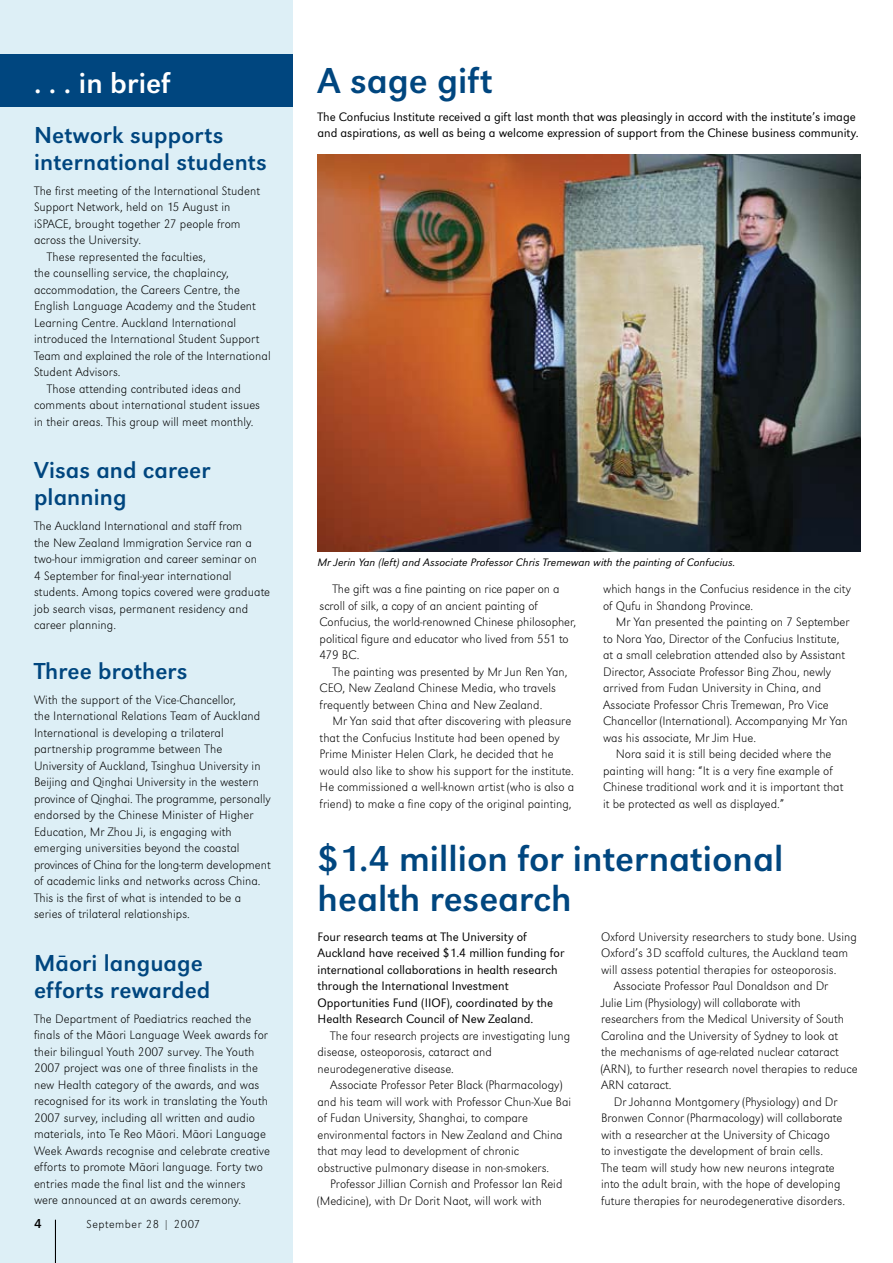
<style>
.page{position:relative;width:893px;height:1263px;background:#fff}
.page>*{position:absolute;margin:0;border:0;box-sizing:border-box;transform-origin:0 0}
.t1{font:37.5px/40.5px "Grot Macron Reg";color:#00467f}
.t2{font:30px "Grot Macron Reg";color:#fff}
.t3{font:24px/27px "Grot Macron Reg";letter-spacing:.005em;color:#00467f}
.t4{font:13.5px "Grot Macron Reg";color:#000}
.t5{font:12.75px/16.5px "Grot Macron Extra Lt";color:#000}
.t6{font:300 12.75px/16.5px "Grot Macron";color:#000}
.t7{font:12px "Grot Macron Extra Lt";letter-spacing:.05em;color:#000}
.t8{font:11.25px "Grot Macron Light Ita";letter-spacing:.005em;color:#000}
</style>
<div class="page">
<div style="left:0;top:0;width:292px;height:1263px;background:#ddeff6"></div>
<hr style="left:55px;top:1220px;width:1px;height:43px;background:#000">
<div style="left:0;top:54px;width:292px;height:52px;background:#00467f"></div>
<img style="left:317px;top:155px;width:543px;height:396px">
<h2 class="t2" style="left:34px;top:66px;width:138px">. . . in brief</h2>
<h3 class="t3" style="left:34px;top:121px;width:234px">Network supports international students</h3>
<p class="t5" style="left:34px;top:182px;width:228px">The first meeting of the I nternational Student</p>
<p class="t5" style="left:34px;top:199px;width:198px">Support Network, held on 15 August in</p>
<p class="t5" style="left:34px;top:215px;width:208px">iSPACE, brought together 27 people from</p>
<p class="t5" style="left:34px;top:232px;width:109px">across the University.</p>
<p class="t5" style="left:47px;top:248px;width:161px">These represented the faculties,</p>
<p class="t5" style="left:34px;top:265px;width:196px">the counselling service, the chaplaincy,</p>
<p class="t5" style="left:34px;top:281px;width:208px">accommodation, the Careers Centre, the</p>
<p class="t5" style="left:34px;top:298px;width:224px">English Language Academy and the Student</p>
<p class="t5" style="left:34px;top:314px;width:204px">Learning Centre. Auckland I nternational</p>
<p class="t5" style="left:34px;top:331px;width:227px">introduced the I nternational Student Support</p>
<p class="t5" style="left:34px;top:347px;width:238px">Team and explained the role of the I nternational</p>
<p class="t5" style="left:34px;top:364px;width:88px">Student Advisors.</p>
<p class="t5" style="left:47px;top:380px;width:196px">Those attending contributed ideas and</p>
<p class="t5" style="left:34px;top:397px;width:228px">comments about international student issues</p>
<p class="t5" style="left:34px;top:413px;width:221px">in their areas. This group will meet monthly.</p>
<h3 class="t3" style="left:34px;top:457px;width:178px">Visas and career planning</h3>
<p class="t5" style="left:34px;top:518px;width:238px">The Auckland I nternational and staff from<br>the New Zealand I mmigration Service ran a two-hour immigration and career seminar on<br>4 September for final-year international students. Among topics covered were graduate job search visas, permanent residency and career planning.</p>
<h3 class="t3" style="left:34px;top:658px;width:155px">Three brothers</h3>
<p class="t5" style="left:34px;top:691px;width:239px">With the support of the Vice-Chancellor,<br>the I nternational Relations Team of Auckland<br>I nternational is developing a trilateral partnership programme between The University of Auckland, Tsinghua University in Beijing and Qinghai University in the western province of Qinghai. The programme, personally endorsed by the Chinese Minister of H igher Education, Mr Zhou Ji, is engaging with emerging universities beyond the coastal provinces of China for the long-term development of academic links and networks across China.<br>This is the first of what is intended to be a series of trilateral relationships.</p>
<h3 class="t3" style="left:34px;top:950px;width:178px">Māori language efforts rewarded</h3>
<p class="t5" style="left:34px;top:1010px;width:238px">The Department of Paediatrics reached the finals of the Māori Language Week awards for their bilingual Youth 2007 survey. The Youth 2007 project was one of three finalists in the new H ealth category of the awards, and was recognised for its work in translating the Youth 2007 survey, including all written and audio materials, into Te Reo Māori. Māori Language Week Awards recognise and celebrate creative efforts to promote Māori language. Forty two entries made the final list and the winners were announced at an awards ceremony.</p>
<p class="t4" style="left:34px;top:1216px;width:9px">4</p>
<p class="t7" style="left:87px;top:1217px;width:115px">September 28 | 2007</p>
<h1 class="t1" style="left:317px;top:61px;width:177px">A sage gift</h1>
<p class="t6" style="left:317px;top:109px;width:543px">The Confucius Institute received a gift last month that was pleasingly in accord with the institute’s image and aspirations, as well as being a welcome expression of support from the Chinese business community.</p>
<p class="t8" style="left:317px;top:556px;width:419px">Mr Jerin Yan (left) and Associate Professor Chris Tremewan with the painting of Confucius.</p>
<p class="t5" style="left:320px;top:581px;width:258px;text-indent:13px">The gift was a fine painting on rice paper on a scroll of silk, a copy of an ancient painting of Confucius, the world-renowned Chinese philosopher, political figure and educator who lived from 551 to 479 BC.</p>
<p class="t5" style="left:320px;top:663px;width:249px;text-indent:13px">The painting was presented by Mr Jun Ren Yan,<br>CEO, New Zealand Chinese Media, who travels frequently between China and New Zealand.</p>
<p class="t5" style="left:320px;top:713px;width:256px;text-indent:13px">Mr Yan said that after discovering with pleasure that the Confucius I nstitute had been opened by Prime Minister Helen Clark, he decided that he would also like to show his support for the institute.<br>H e commissioned a well-known artist (who is also a friend) to make a fine copy of the original painting,</p>
<p class="t5" style="left:603px;top:581px;width:250px">which hangs in the Confucius residence in the city of Qufu in Shandong Province.</p>
<p class="t5" style="left:603px;top:614px;width:248px;text-indent:13px">Mr Yan presented the painting on 7 September to Nora Yao, Director of the Confucius I nstitute, at a small celebration attended also by Assistant Director, Associate Professor Bing Zhou, newly arrived from Fudan University in China, and Associate Professor Chris Tremewan, Pro Vice Chancellor (I nternational). Accompanying Mr Yan was his associate, Mr Jim H ue.</p>
<p class="t5" style="left:603px;top:746px;width:242px;text-indent:13px">Nora said it is still being decided where the painting will hang: “It is a very fine example of Chinese traditional work and it is important that it be protected as well as displayed.”</p>
<h1 class="t1" style="left:317px;top:838px;width:467px">$1.4 million for international health research</h1>
<p class="t6" style="left:317px;top:929px;width:249px">Four research teams at The University of Auckland have received $1.4 million funding for international collaborations in health research through the International Investment Opportunities Fund (IIOF), coordinated by the<br>H ealth Research Council of N ew Zealand.</p>
<p class="t5" style="left:317px;top:1027px;width:254px;text-indent:13px">The four research projects are investigating lung disease, osteoporosis, cataract and neurodegenerative disease.</p>
<p class="t5" style="left:317px;top:1077px;width:255px;text-indent:13px">Associate Professor Peter Black (Pharmacology) and his team will work with Professor Chun-Xue Bai of Fudan University, Shanghai, to compare environmental factors in New Zealand and China that may lead to development of chronic obstructive pulmonary disease in non-smokers.</p>
<p class="t5" style="left:317px;top:1176px;width:246px;text-indent:13px">Professor Jillian Cornish and Professor I an Reid (Medicine), with Dr Dorit Naot, will work with</p>
<p class="t5" style="left:601px;top:928px;width:258px">Oxford University researchers to study bone. Using</p>
<p class="t5" style="left:601px;top:945px;width:249px">Oxford’s 3D scaffold cultures, the Auckland team</p>
<p class="t5" style="left:601px;top:961px;width:237px">will assess potential therapies for osteoporosis.</p>
<p class="t5" style="left:614px;top:978px;width:216px">Associate Professor Paul Donaldson and Dr</p>
<p class="t5" style="left:601px;top:994px;width:201px">Julie Lim (Physiology) will collaborate with</p>
<p class="t5" style="left:601px;top:1011px;width:245px">researchers from the Medical University of South</p>
<p class="t5" style="left:601px;top:1027px;width:239px">Carolina and the University of Sydney to look at</p>
<p class="t5" style="left:601px;top:1044px;width:239px">the mechanisms of age-related nuclear cataract</p>
<p class="t5" style="left:601px;top:1060px;width:258px">(ARN), to further research novel therapies to reduce</p>
<p class="t5" style="left:601px;top:1077px;width:72px">ARN cataract.</p>
<p class="t5" style="left:614px;top:1093px;width:225px">Dr Johanna Montgomery (Physiology) and Dr</p>
<p class="t5" style="left:601px;top:1110px;width:243px">Bronwen Connor (Pharmacology) will collaborate</p>
<p class="t5" style="left:601px;top:1126px;width:230px">with a researcher at the University of Chicago</p>
<p class="t5" style="left:601px;top:1143px;width:224px">to investigate the development of brain cells.</p>
<p class="t5" style="left:601px;top:1159px;width:235px">The team will study how new neurons integrate</p>
<p class="t5" style="left:601px;top:1176px;width:241px">into the adult brain, with the hope of developing</p>
<p class="t5" style="left:601px;top:1192px;width:246px">future therapies for neurodegenerative disorders.</p>
</div>
